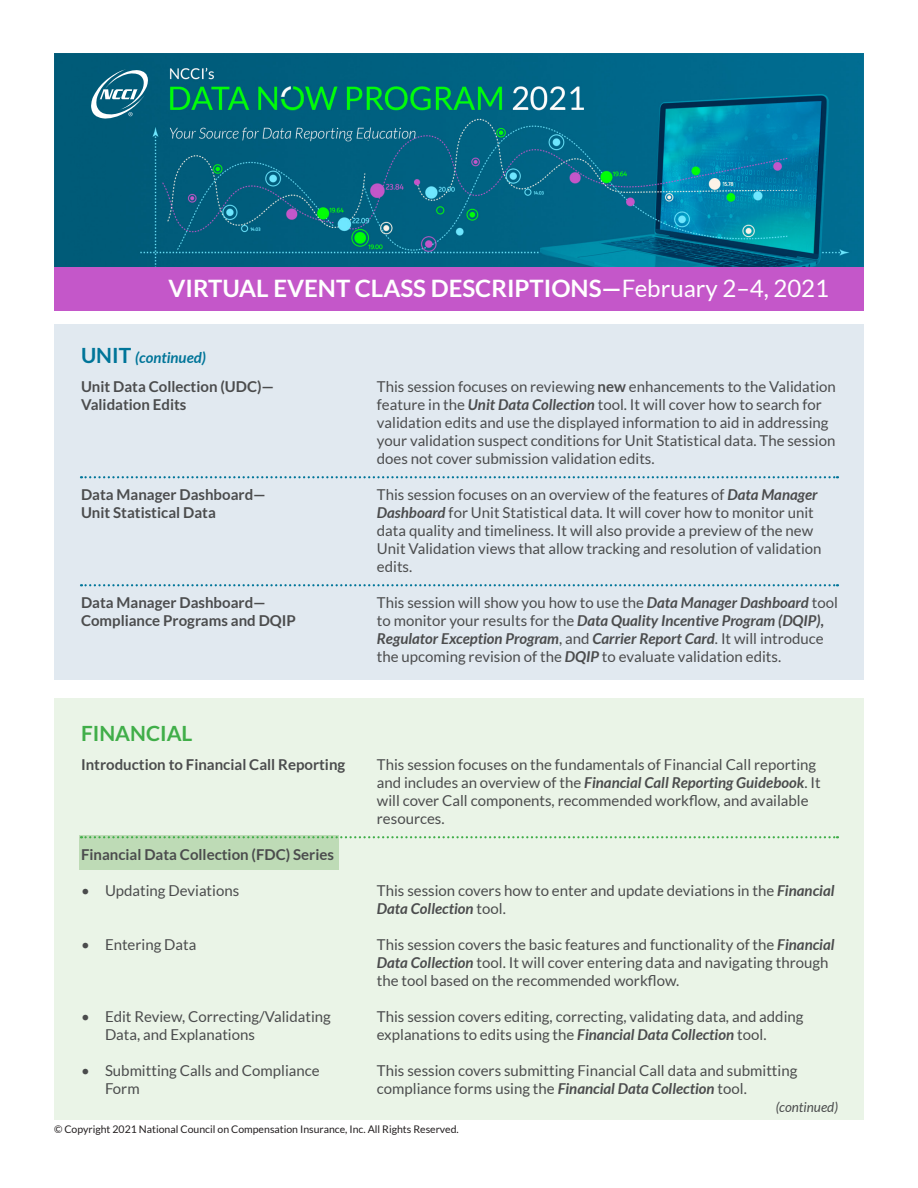
<style>
.page{position:relative;width:918px;height:1188px;background:#fff}
.page>*{position:absolute;margin:0;border:0;box-sizing:border-box;transform-origin:0 0}
.t1{font:700 24px "Lato";color:#fff}
.t2{font:700 21px "Lato";color:#40ae49}
.t3{font:15px/18px "Lato";color:#4b4c4d}
.t4{font:700 15px/18px "Lato";color:#4b4c4d}
.t5{font:italic 700 15px "Lato";color:#007599}
.t6{font:italic 13.5px "Lato";color:#4b4c4d}
.BckPg{font:10.5px "Lato";color:#231f20}
.s1{font-weight:400}
.s2{font-style:normal;font-size:21px}
.s3{font-weight:700}
.s4{font-weight:700;font-style:italic}
</style>
<div class="page">
<div style="left:54px;top:324px;width:810px;height:355px;background:#e1e9f0"></div>
<img style="left:54px;top:54px;width:810px;height:213px">
<svg style="left:91px;top:69px;width:57px;height:50px"></svg>
<div style="left:54px;top:267px;width:810px;height:43px;background:#c457c9"></div>
<svg style="left:81px;top:476px;width:757px;height:2px"></svg>
<svg style="left:81px;top:584px;width:757px;height:2px"></svg>
<div style="left:54px;top:699px;width:810px;height:421px;background:#eaf4e7"></div>
<div style="left:79px;top:835px;width:260px;height:35px;background:#bedbb6"></div>
<svg style="left:81px;top:836px;width:757px;height:2px"></svg>
<p class="t1" style="left:169px;top:275px;width:662px">VIRTUAL EVENT CLASS DESCRIPTIONS—<span class="s1">February 2–4, 2021</span></p>
<p class="t5" style="left:81px;top:349px;width:127px"><span class="s2">UNIT</span> (continued)</p>
<p class="t4" style="left:81px;top:377px;width:195px">Unit Data Collection (UDC)—<br>Validation Edits</p>
<p class="t4" style="left:81px;top:485px;width:186px">Data Manager Dashboard—<br>Unit Statistical Data</p>
<p class="t4" style="left:81px;top:593px;width:186px">Data Manager Dashboard—</p>
<p class="t4" style="left:81px;top:611px;width:216px">Compliance Programs and DQIP</p>
<p class="t2" style="left:81px;top:721px;width:113px">FINANCIAL</p>
<p class="t4" style="left:81px;top:755px;width:266px">Introduction to Financial Call Reporting</p>
<p class="t4" style="left:81px;top:845px;width:255px">Financial Data Collection (FDC) Series</p>
<p class="t3" style="left:81px;top:881px;width:160px">• Updating Deviations</p>
<p class="t3" style="left:81px;top:935px;width:117px">• Entering Data</p>
<p class="t3" style="left:105px;top:1007px;width:227px;text-indent:-24px">• Edit Review, Correcting/Validating<br>Data, and Explanations</p>
<p class="t3" style="left:105px;top:1061px;width:216px;text-indent:-24px">• Submitting Calls and Compliance<br>Form</p>
<p class="t3" style="left:377px;top:377px;width:461px">This session focuses on reviewing <span class="s3">new</span> enhancements to the Validation feature in the <span class="s4">Unit Data Collection</span> tool. It will cover how to search for validation edits and use the displayed information to aid in addressing your validation suspect conditions for Unit Statistical data. The session does not cover submission validation edits.</p>
<p class="t3" style="left:377px;top:485px;width:446px">This session focuses on an overview of the features of <span class="s4">Data Manager Dashboard</span> for Unit Statistical data. It will cover how to monitor unit data quality and timeliness. It will also provide a preview of the new Unit Validation views that allow tracking and resolution of validation edits.</p>
<p class="t3" style="left:377px;top:593px;width:463px">This session will show you how to use the <span class="s4">Data Manager Dashboard</span> tool to monitor your results for the <span class="s4">Data Quality Incentive Program (DQIP), Regulator Exception Program</span>, and <span class="s4">Carrier Report Card</span>. It will introduce the upcoming revision of the <span class="s4">DQIP</span> to evaluate validation edits.</p>
<p class="t3" style="left:377px;top:755px;width:445px">This session focuses on the fundamentals of Financial Call reporting and includes an overview of the <span class="s4">Financial Call Reporting Guidebook</span>. It will cover Call components, recommended workflow, and available resources.</p>
<p class="t3" style="left:377px;top:881px;width:459px">This session covers how to enter and update deviations in the <span class="s4">Financial<br>Data Collection</span> tool.</p>
<p class="t3" style="left:377px;top:935px;width:459px">This session covers the basic features and functionality of the <span class="s4">Financial<br>Data Collection</span> tool. It will cover entering data and navigating through the tool based on the recommended workflow.</p>
<p class="t3" style="left:377px;top:1007px;width:428px">This session covers editing, correcting, validating data, and adding explanations to edits using the <span class="s4">Financial Data Collection</span> tool.</p>
<p class="t3" style="left:377px;top:1061px;width:422px">This session covers submitting Financial Call data and submitting compliance forms using the <span class="s4">Financial Data Collection</span> tool.</p>
<p class="t6" style="left:776px;top:1099px;width:64px">(continued)</p>
<p class="BckPg" style="left:54px;top:1124px;width:406px">© Copyright 2021 National Council on Compensation Insurance, Inc. All Rights Reserved.</p>
</div>
